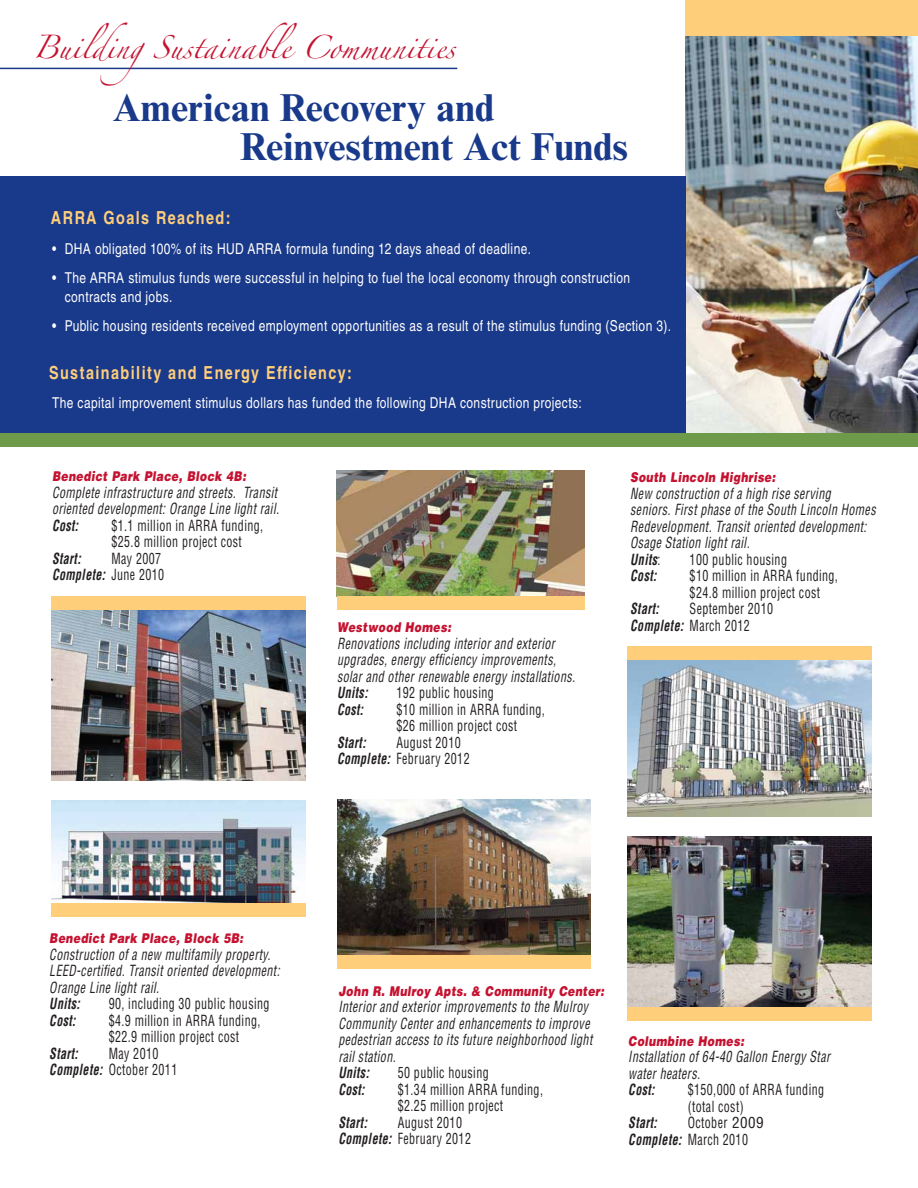
<style>
.page{position:relative;width:918px;height:1188px;background:#fff}
.page>*{position:absolute;margin:0;border:0;box-sizing:border-box;transform-origin:0 0}
.t1{font:700 39px/39px "Times New Roman MT Std";color:#19398a}
.t2{font:21px "Zapfino";color:#c41230}
.t3{font:700 18px "Helvetica LT Std";letter-spacing:.1em;color:#ffce7b;scale:.8 1}
.t4{font:italic condensed 15px/16.5px "Helvetica LT Std";letter-spacing:.035em;color:#231f20;scale:.8 1}
.t5{font:condensed 15px/16.5px "Helvetica LT Std";letter-spacing:.035em;color:#231f20;scale:.8 1}
.t6{font:15px/19.5px "Helvetica LT Std";letter-spacing:.035em;color:#fff;scale:.8 1}
.t7{font:italic 700 condensed 15px "Helvetica LT Std";letter-spacing:.035em;color:#231f20;scale:.8 1}
.t8{font:italic 900 13.5px "Helvetica LT Std";letter-spacing:.035em;color:#c41230;scale:.8 1}
.s1{font-weight:700;font-style:italic}
.s2{font-weight:700}
.s3{font-style:normal}
</style>
<div class="page">
<img style="left:685px;top:30px;width:233px;height:403px">
<img style="left:628px;top:837px;width:244px;height:170px">
<div style="left:686px;top:0;width:232px;height:35px;background:#ffce7b"></div>
<div style="left:0;top:176px;width:685px;height:258px;background:#19398a"></div>
<div style="left:0;top:433px;width:918px;height:14px;background:#6e9b49"></div>
<img style="left:51px;top:801px;width:254px;height:103px">
<img style="left:337px;top:471px;width:247px;height:126px">
<img style="left:51px;top:610px;width:254px;height:170px">
<img style="left:628px;top:660px;width:244px;height:157px">
<img style="left:337px;top:800px;width:254px;height:155px">
<div style="left:51px;top:596px;width:254px;height:14px;background:#ffce7b"></div>
<div style="left:337px;top:955px;width:254px;height:14px;background:#ffce7b"></div>
<div style="left:337px;top:597px;width:247px;height:13px;background:#ffce7b"></div>
<div style="left:628px;top:646px;width:244px;height:14px;background:#ffce7b"></div>
<div style="left:627px;top:1007px;width:245px;height:14px;background:#ffce7b"></div>
<div style="left:51px;top:904px;width:254px;height:13px;background:#ffce7b"></div>
<hr style="left:0;top:68px;width:457px;height:1px;background:#1a3988">
<h2 class="t2" style="left:33px;top:38px;width:424px">BuildingSustainable Communities</h2>
<h1 class="t1" style="left:240px;top:88px;width:390px;text-indent:-127px">American Recovery and<br>Reinvestment Act Funds</h1>
<p class="t3" style="left:51px;top:207px;width:226px">ARRA Goals Reached:</p>
<p class="t6" style="left:52px;top:239px;width:600px">• DHA obligated 100% of its HUD ARRA formula funding 12 days ahead of deadline.</p>
<p class="t6" style="left:65px;top:267px;width:708px;text-indent:-13px">• The ARRA stimulus funds were successful in helping to fuel the local economy through construction contracts and jobs.</p>
<p class="t6" style="left:52px;top:315px;width:776px">• Public housing residents received employment opportunities as a result of the stimulus funding (Section 3).</p>
<p class="t3" style="left:49px;top:362px;width:380px">Sustainability and Energy Efficiency:</p>
<p class="t6" style="left:52px;top:393px;width:664px">The capital improvement stimulus dollars has funded the following DHA construction projects:</p>
<p class="t8" style="left:52px;top:468px;width:244px">Benedict Park Place, Block 4B:</p>
<p class="t4" style="left:52px;top:484px;width:285px">Complete infrastructure and streets. Transit oriented development: Orange Line light rail.</p>
<p class="t7" style="left:52px;top:516px;width:34px">Cost:</p>
<p class="t5" style="left:111px;top:517px;width:191px">$1.1 million in ARRA funding, $25.8 million project cost</p>
<p class="t7" style="left:52px;top:549px;width:37px">Start:</p>
<p class="t5" style="left:52px;top:550px;width:142px;text-align:right">May 2007<br><span class="s1">Complete:</span> June 2010</p>
<p class="t8" style="left:337px;top:619px;width:144px">Westwood Homes:</p>
<p class="t4" style="left:337px;top:635px;width:299px">Renovations including interior and exterior upgrades, energy efficiency improvements, solar and other renewable energy installations.</p>
<p class="t7" style="left:337px;top:684px;width:40px">Units:</p>
<p class="t5" style="left:396px;top:685px;width:123px">192 public housing</p>
<p class="t7" style="left:337px;top:700px;width:34px">Cost:</p>
<p class="t5" style="left:396px;top:701px;width:187px">$10 million in ARRA funding, $26 million project cost</p>
<p class="t7" style="left:337px;top:733px;width:37px">Start:</p>
<p class="t5" style="left:337px;top:734px;width:167px;text-indent:59px">August 2010<br><span class="s1">Complete:</span> February 2012</p>
<p class="t8" style="left:630px;top:469px;width:183px">South Lincoln Highrise:</p>
<p class="t4" style="left:630px;top:485px;width:308px">New construction of a high rise serving<br>seniors. First phase of the South Lincoln Homes Redevelopment. Transit oriented development:<br>Osage Station light rail.<br><span class="s2">Units</span><span class="s3">:</span></p>
<p class="t5" style="left:690px;top:551px;width:123px">100 public housing</p>
<p class="t7" style="left:630px;top:566px;width:34px">Cost:</p>
<p class="t5" style="left:690px;top:567px;width:187px">$10 million in ARRA funding, $24.8 million project cost</p>
<p class="t7" style="left:630px;top:599px;width:37px">Start:</p>
<p class="t5" style="left:630px;top:600px;width:180px;text-indent:59px">September 2010<br><span class="s1">Complete:</span> March 2012</p>
<p class="t8" style="left:49px;top:930px;width:244px">Benedict Park Place, Block 5B:</p>
<p class="t4" style="left:49px;top:946px;width:290px">Construction of a new multifamily property.<br>LEED-certified. Transit oriented development:<br>Orange Line light rail.</p>
<p class="t7" style="left:49px;top:994px;width:40px">Units:</p>
<p class="t5" style="left:109px;top:995px;width:203px">90, including 30 public housing</p>
<p class="t7" style="left:49px;top:1011px;width:34px">Cost:</p>
<p class="t5" style="left:109px;top:1012px;width:191px">$4.9 million in ARRA funding, $22.9 million project cost</p>
<p class="t7" style="left:49px;top:1044px;width:37px">Start:</p>
<p class="t5" style="left:49px;top:1045px;width:162px;text-indent:59px">May 2010<br><span class="s1">Complete:</span> October 2011</p>
<p class="t8" style="left:338px;top:982px;width:334px">John R. Mulroy Apts. &amp; Community Center:</p>
<p class="t4" style="left:338px;top:998px;width:319px">Interior and exterior improvements to the Mulroy Community Center and enhancements to improve pedestrian access to its future neighborhood light rail station.</p>
<p class="t7" style="left:338px;top:1063px;width:40px">Units:</p>
<p class="t5" style="left:398px;top:1064px;width:115px">50 public housing</p>
<p class="t7" style="left:338px;top:1080px;width:34px">Cost:</p>
<p class="t5" style="left:398px;top:1081px;width:183px">$1.34 million ARRA funding, $2.25 million project</p>
<p class="t7" style="left:338px;top:1113px;width:37px">Start:</p>
<p class="t5" style="left:338px;top:1114px;width:167px;text-indent:59px">August 2010<br><span class="s1">Complete:</span> February 2012</p>
<p class="t8" style="left:628px;top:1032px;width:146px">Columbine Homes:</p>
<p class="t4" style="left:628px;top:1049px;width:254px">Installation of 64-40 Gallon Energy Star water heaters.</p>
<p class="t7" style="left:628px;top:1080px;width:34px">Cost:</p>
<p class="t5" style="left:688px;top:1081px;width:172px">$150,000 of ARRA funding (total cost)</p>
<p class="t7" style="left:628px;top:1113px;width:37px">Start:</p>
<p class="t5" style="left:628px;top:1114px;width:171px;text-indent:59px">October 2009<br><span class="s1">Complete:</span> March 2010</p>
</div>
